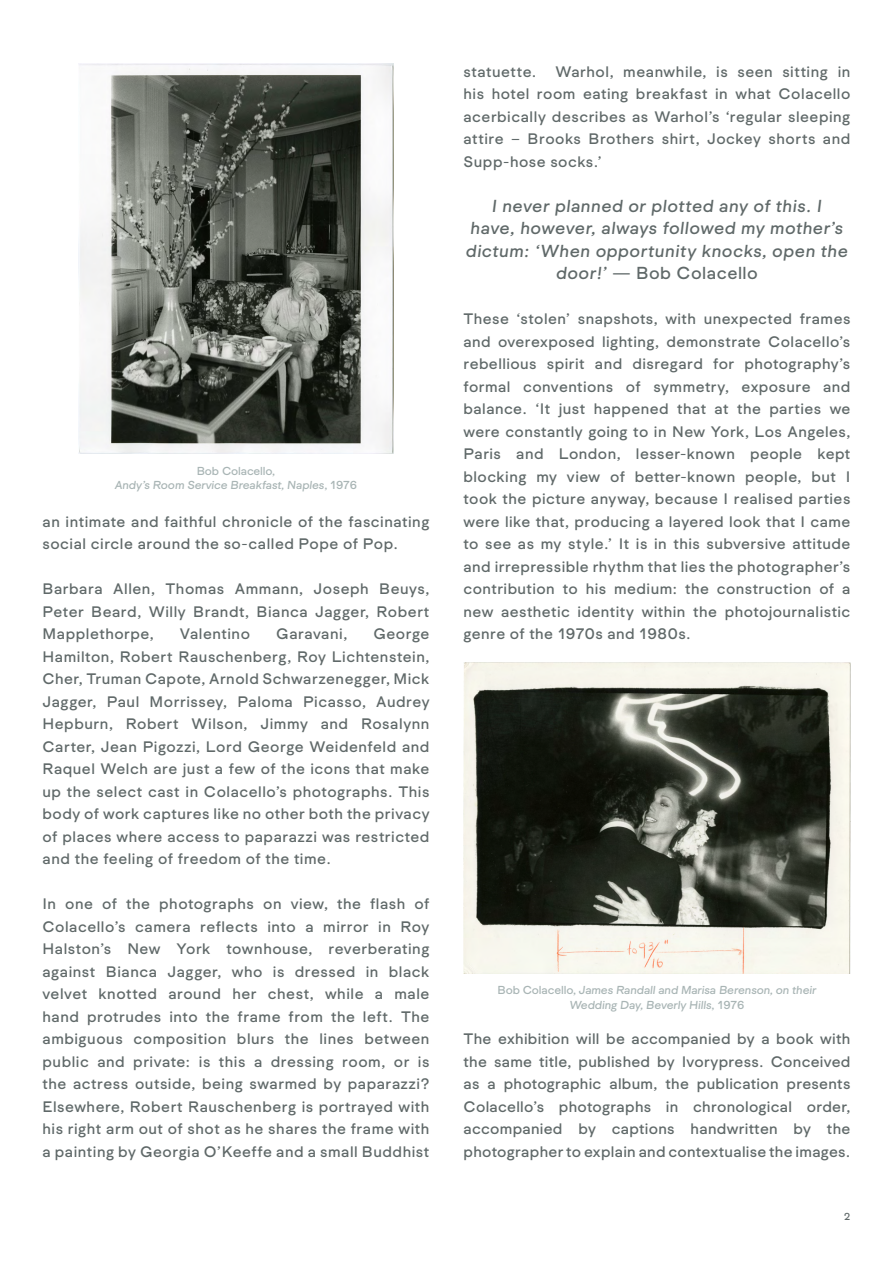
<style>
.page{position:relative;width:893px;height:1263px;background:#fff}
.page>*{position:absolute;margin:0;border:0;box-sizing:border-box;transform-origin:0 0}
.t1{font:18px/22.5px "Formale Grotesque N3 It";letter-spacing:.025em;color:#606969;text-align:center}
.t2{font:18px "Formale Grotesque N3";letter-spacing:.025em;color:#606969}
.t3{font:15.75px/22.5px "Formale Grotesque N3";letter-spacing:.03em;color:#606969;text-align:justify}
.t4{font:12px/14.4px "Formale Grotesque N3 It";letter-spacing:-.01em;color:#a9b5b5;text-align:center}
.t5{font:12px "Formale Grotesque N3";letter-spacing:-.01em;color:#a9b5b5}
.t6{font:10.5px "Formale Grotesque N3";color:#606969}
.s1{font-family:"Formale Grotesque N3"}
.s2{font-family:"Formale Grotesque N3 It"}
</style>
<div class="page">
<img style="left:78px;top:64px;width:316px;height:389px">
<img style="left:463px;top:662px;width:387px;height:312px">
<p class="t5" style="left:197px;top:464px;width:80px">Bob Colacello,</p>
<p class="t4" style="left:115px;top:478px;width:244px">Andy’s Room Service Breakfast, Naples<span class="s1">, 1976</span></p>
<p class="t3" style="left:43px;top:510px;width:388px">an intimate and faithful chronicle of the fascinating social circle around the so-called Pope of Pop.</p>
<p class="t3" style="left:43px;top:578px;width:388px">Barbara Allen, Thomas Ammann, Joseph Beuys, Peter Beard, Willy Brandt, Bianca Jagger, Robert Mapplethorpe,</p>
<p class="t3" style="left:43px;top:623px;width:388px;text-indent:331px">George Hamilton, Robert Rauschenberg, Roy Lichtenstein, Cher, Truman Capote, Arnold Schwarzenegger, Mick Jagger, Paul Morrissey, Paloma Picasso, Audrey Hepburn, Robert Wilson, Jimmy and Rosalynn Carter, Jean Pigozzi, Lord George Weidenfeld and Raquel Welch are just a few of the icons that make up the select cast in Colacello’s photographs. This body of work captures like no other both the privacy of places where access to paparazzi was restricted and the feeling of freedom of the time.</p>
<p class="t3" style="left:43px;top:893px;width:388px">In one of the photographs on view, the flash of Colacello’s camera reflects into a mirror in Roy Halston’s New York townhouse, reverberating against Bianca Jagger, who is dressed in black velvet knotted around her chest, while a male hand protrudes into the frame from the left. The ambiguous composition blurs the lines between public and private: is this a dressing room, or is the actress outside, being swarmed by paparazzi?<br>Elsewhere, Robert Rauschenberg is portrayed with his right arm out of shot as he shares the frame with a painting by Georgia O’Keeffe and a small Buddhist</p>
<p class="t3" style="left:180px;top:623px;width:72px">Valentino</p>
<p class="t3" style="left:276px;top:623px;width:73px">Garavani,</p>
<p class="t3" style="left:463px;top:60px;width:388px">statuette. Warhol, meanwhile, is seen sitting in his hotel room eating breakfast in what Colacello acerbically describes as Warhol’s ‘regular sleeping attire – Brooks Brothers shirt, Jockey shorts and Supp-hose socks.’</p>
<p class="t1" style="left:466px;top:194px;width:384px">I never planned or plotted any of this. I<br>have, however, always followed my mother’s dictum: ‘When opportunity knocks, open the</p>
<p class="t2" style="left:556px;top:263px;width:203px"><span class="s2">door!’</span> — Bob Colacello</p>
<p class="t3" style="left:463px;top:307px;width:388px">These ‘stolen’ snapshots, with unexpected frames and overexposed lighting, demonstrate Colacello’s rebellious spirit and disregard for photography’s formal conventions of symmetry, exposure and balance. ‘It just happened that at the parties we were constantly going to in New York, Los Angeles, Paris and London, lesser-known people kept blocking my view of better-known people, but I took the picture anyway, because I realised parties were like that, producing a layered look that I came to see as my style.’ It is in this subversive attitude and irrepressible rhythm that lies the photographer’s contribution to his medium: the construction of a new aesthetic identity within the photojournalistic genre of the 1970s and 1980s.</p>
<p class="t4" style="left:497px;top:983px;width:321px"><span class="s1">Bob Colacello,</span> James Randall and Marisa Berenson, on their<br>Wedding Day, Beverly Hills<span class="s1">, 1976</span></p>
<p class="t3" style="left:463px;top:1028px;width:388px">The exhibition will be accompanied by a book with the same title, published by Ivorypress. Conceived as a photographic album, the publication presents Colacello’s photographs in chronological order, accompanied by captions handwritten by the photographer to explain and contextualise the images.</p>
<p class="t6" style="left:844px;top:1211px;width:8px">2</p>
</div>
